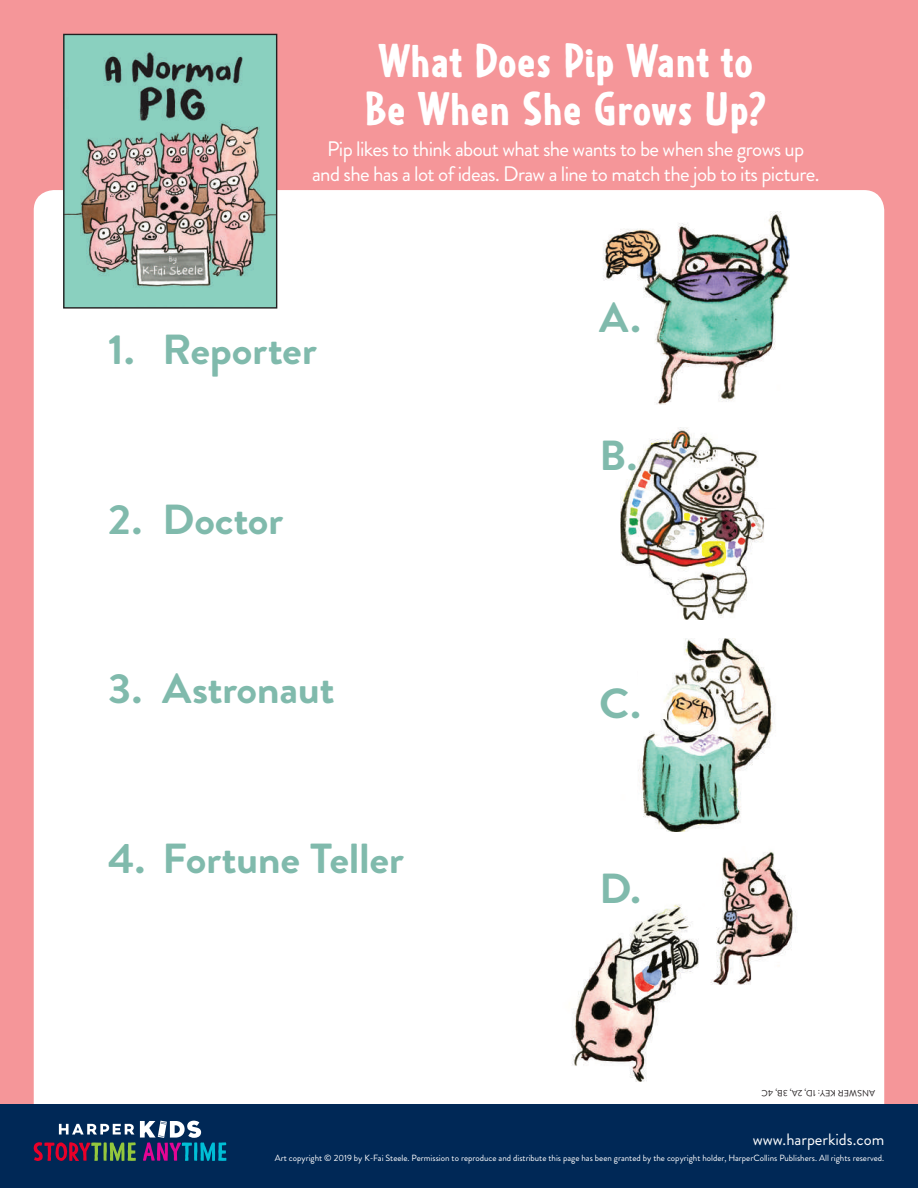
<style>
.page{position:relative;width:918px;height:1188px;background:#f59699}
.page>*{position:absolute;margin:0;border:0;box-sizing:border-box;transform-origin:0 0}
.t1{font:45px/48px "Argone LC Bold";letter-spacing:-.01em;color:#fff;text-align:center;scale:1.05 1}
.t2{font:700 42px "Brandon Grotesque";letter-spacing:-.01em;color:#80baac;scale:1.05 1}
.t3{font:21px/25.2px "Brandon Grotesque";letter-spacing:-.03em;color:#fff;text-align:center}
.t4{font:16.5px "Brandon Grotesque";color:#fff}
.t5{font:9px "Brandon Grotesque";color:#fff}
.t6{font:9px "Brandon Grotesque";color:#231f20}
</style>
<div class="page">
<div style="left:34px;top:190px;width:850px;height:943px;background:#fff;border-radius:20px"></div>
<div style="left:0;top:1104px;width:918px;height:84px;background:#002856"></div>
<svg style="left:34px;top:1121px;width:192px;height:40px"></svg>
<img style="left:65px;top:36px;width:210px;height:271px">
<div style="left:63px;top:34px;width:214px;height:275px;border:1px solid #231f20"></div>
<img style="left:603px;top:212px;width:187px;height:192px">
<img style="left:620px;top:428px;width:144px;height:192px">
<img style="left:638px;top:639px;width:137px;height:192px">
<img style="left:572px;top:850px;width:225px;height:231px">
<div style="left:572px;top:323px;width:79px;height:88px;background:#fff"></div>
<div style="left:550px;top:373px;width:79px;height:88px;background:#fff"></div>
<div style="left:760px;top:420px;width:79px;height:88px;background:#fff"></div>
<div style="left:572px;top:583px;width:79px;height:88px;background:#fff"></div>
<div style="left:681px;top:996px;width:185px;height:104px;background:#fff"></div>
<div style="left:659px;top:1057px;width:110px;height:40px;background:#fff"></div>
<h1 class="t1" style="left:364px;top:37px;width:385px">What Does Pip Want to<br>Be When She Grows Up?</h1>
<h3 class="t3" style="left:312px;top:136px;width:509px">Pip likes to think about what she wants to be when she grows up and she has a lot of ideas. Draw a line to match the job to its picture.</h3>
<h2 class="t2" style="left:108px;top:320px;width:200px">1. Reporter</h2>
<h2 class="t2" style="left:108px;top:490px;width:168px">2. Doctor</h2>
<h2 class="t2" style="left:108px;top:660px;width:217px">3. Astronaut</h2>
<h2 class="t2" style="left:108px;top:829px;width:283px">4. Fortune Teller</h2>
<h2 class="t2" style="left:599px;top:288px;width:41px">A.</h2>
<h2 class="t2" style="left:599px;top:426px;width:38px">B.</h2>
<h2 class="t2" style="left:599px;top:674px;width:41px">C.</h2>
<h2 class="t2" style="left:599px;top:859px;width:41px">D.</h2>
<p class="t6" style="left:875px;top:1099px;width:115px;rotate:-180deg">ANSWER KEY: 1D, 2A, 3B, 4C</p>
<h3 class="t4" style="left:753px;top:1128px;width:133px">www.harperkids.com</h3>
<p class="t5" style="left:275px;top:1151px;width:611px">Art copyright © 2019 by K-Fai Steele. Permission to reproduce and distribute this page has been granted by the copyright holder, HarperCollins Publishers. All rights reserved.</p>
</div>
